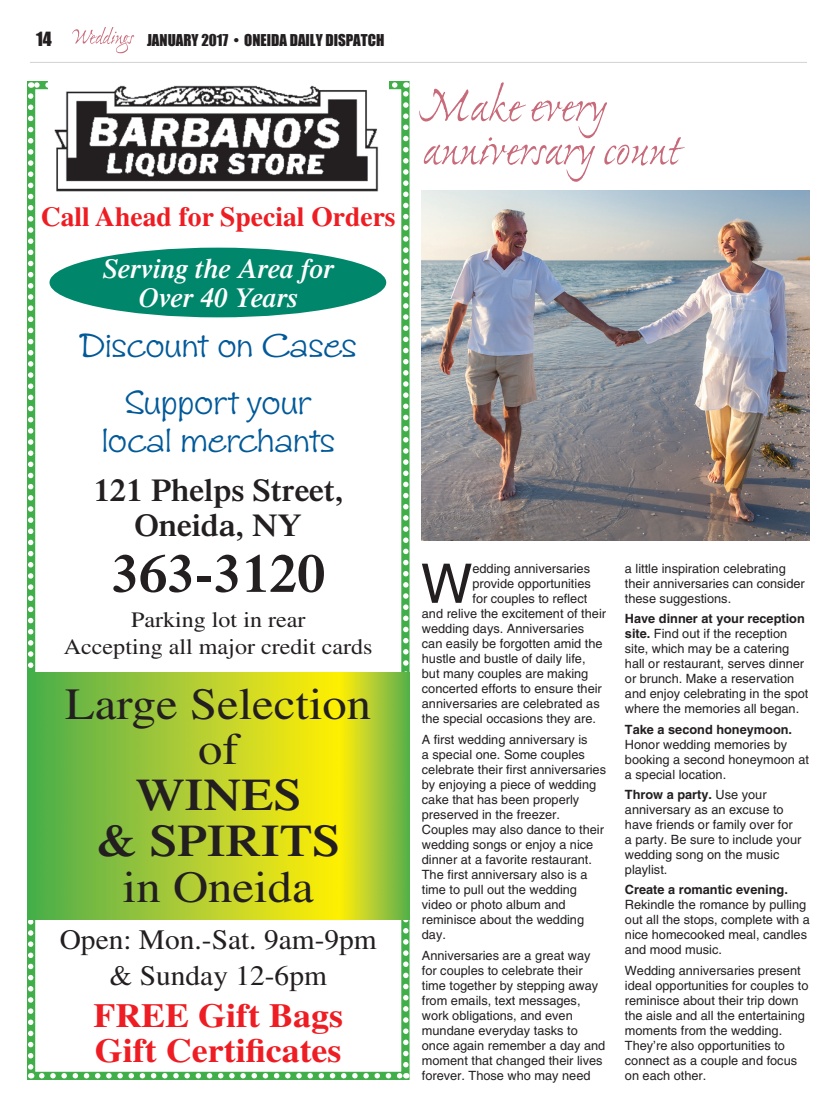
<style>
.page{position:relative;width:837px;height:1107px;background:#fff}
.page>*{position:absolute;margin:0;border:0;box-sizing:border-box;transform-origin:0 0}
.t1{font:54.6px "Helvetica";color:#231f20}
.t2{font:600 53.55px "Times";color:#231f20;scale:1.04 1}
.t3{font:51px/43.5px "Ex Ponto MM 290";letter-spacing:-.025em;color:#c96a7a}
.t4{font:44.7px/45.8px "Times";color:#231f20;text-align:center;scale:1.09 1}
.t5{font:600 44.7px/45.8px "Times";color:#231f20;text-align:center;scale:1.09 1}
.t6{font:34.65px/56.8px "Zipty Do";color:#005999;text-align:center;scale:1.2 1}
.t7{font:700 33.75px/34.5px "Times";color:#ee1d23;scale:1.07 1}
.t8{font:600 31.65px/34.7px "Times";color:#231f20;text-align:center;scale:1.04 1}
.t9{font:28.2px/36.2px "Times";color:#231f20;text-align:center;scale:1.04 1}
.t10{font:700 27.6px "Times";color:#ee1d23}
.t11{font:italic 600 27.3px/28.5px "Times";color:#fff;text-align:center}
.t12{font:22.05px/27.3px "Times";color:#231f20;text-align:center;scale:1.09 1}
.t13{font:18px "Impact";color:#231f20}
.t14{font:15px "Impact";color:#231f20}
.t15{font:12.75px/15px "Helvetica";color:#231f20}
.t16{font:700 12.75px "Helvetica";color:#231f20}
.s1{font-weight:700}
</style>
<div class="page">
<hr style="left:30px;top:62px;width:777px;height:1px;background:#d1d2d4">
<svg style="left:72px;top:27px;width:62px;height:26px"></svg>
<img style="left:422px;top:190px;width:387px;height:350px">
<svg style="left:42px;top:1073px;width:358px;height:6px"></svg>
<svg style="left:28px;top:96px;width:5px;height:983px"></svg>
<svg style="left:403px;top:82px;width:6px;height:983px"></svg>
<svg style="left:31px;top:82px;width:364px;height:6px"></svg>
<div style="left:50px;top:248px;width:336px;height:69px;background:#00876b;border-radius:50%"></div>
<img style="left:27px;top:673px;width:383px;height:247px">
<div style="left:48px;top:81px;width:340px;height:116px;background:#fff"></div>
<img style="left:54px;top:85px;width:325px;height:107px">
<div style="left:371px;top:81px;width:13px;height:35px;background:#fff"></div>
<h3 class="t13" style="left:36px;top:27px;width:17px">14</h3>
<p class="t14" style="left:147px;top:31px;width:239px">JANUARY 2017 • ONEIDA DAILY DISPATCH</p>
<h3 class="t10" style="left:41px;top:200px;width:356px">Call Ahead for Special Orders</h3>
<h3 class="t11" style="left:103px;top:254px;width:233px">Serving the Area for<br>Over 40 Years</h3>
<h3 class="t6" style="left:80px;top:318px;width:232px">Discount on Cases<br>Support your</h3>
<h3 class="t6" style="left:102px;top:412px;width:196px">local merchants</h3>
<h3 class="t8" style="left:93px;top:473px;width:242px">121 Phelps Street,<br>Oneida, NY</h3>
<h2 class="t2" style="left:111px;top:542px;width:207px">363-3120</h2>
<h3 class="t12" style="left:64px;top:606px;width:285px">Parking lot in rear<br>Accepting all major credit cards</h3>
<h3 class="t4" style="left:65px;top:681px;width:282px">Large Selection of</h3>
<h3 class="t5" style="left:97px;top:771px;width:224px">WINES<br>&amp; SPIRITS</h3>
<h3 class="t4" style="left:123px;top:864px;width:176px">in Oneida</h3>
<h3 class="t9" style="left:60px;top:921px;width:306px">Open: Mon.-Sat. 9am-9pm &amp; Sunday 12-6pm</h3>
<h3 class="t7" style="left:93px;top:998px;width:235px">FREE Gift Bags<br>Gift Certificates</h3>
<h3 class="t3" style="left:422px;top:90px;width:260px">Make every anniversary count</h3>
<h1 class="t1" style="left:421px;top:552px;width:53px">W</h1>
<p class="t15" style="left:472px;top:561px;width:119px">edding anniversaries</p>
<p class="t15" style="left:472px;top:576px;width:120px">provide opportunities</p>
<p class="t15" style="left:472px;top:591px;width:116px">for couples to reflect</p>
<p class="t15" style="left:422px;top:606px;width:186px">and relive the excitement of their</p>
<p class="t15" style="left:422px;top:621px;width:164px">wedding days. Anniversaries</p>
<p class="t15" style="left:422px;top:636px;width:182px">can easily be forgotten amid the</p>
<p class="t15" style="left:422px;top:651px;width:165px">hustle and bustle of daily life,</p>
<p class="t15" style="left:422px;top:666px;width:168px">but many couples are making</p>
<p class="t15" style="left:422px;top:681px;width:182px">concerted efforts to ensure their</p>
<p class="t15" style="left:422px;top:696px;width:179px">anniversaries are celebrated as</p>
<p class="t15" style="left:422px;top:711px;width:176px">the special occasions they are.</p>
<p class="t15" style="left:422px;top:732px;width:186px">A first wedding anniversary is<br>a special one. Some couples celebrate their first anniversaries by enjoying a piece of wedding cake that has been properly preserved in the freezer.<br>Couples may also dance to their wedding songs or enjoy a nice dinner at a favorite restaurant.<br>The first anniversary also is a time to pull out the wedding video or photo album and reminisce about the wedding day.</p>
<p class="t15" style="left:422px;top:948px;width:185px">Anniversaries are a great way for couples to celebrate their time together by stepping away from emails, text messages, work obligations, and even mundane everyday tasks to once again remember a day and moment that changed their lives forever. Those who may need</p>
<p class="t15" style="left:625px;top:561px;width:181px">a little inspiration celebrating their anniversaries can consider these suggestions.</p>
<p class="t15" style="left:625px;top:611px;width:185px"><span class="s1">Have dinner at your reception site.</span> Find out if the reception site, which may be a catering hall or restaurant, serves dinner or brunch. Make a reservation and enjoy celebrating in the spot where the memories all began.</p>
<p class="t16" style="left:625px;top:721px;width:169px">Take a second honeymoon.</p>
<p class="t15" style="left:625px;top:737px;width:186px">Honor wedding memories by booking a second honeymoon at a special location.</p>
<p class="t15" style="left:625px;top:787px;width:178px"><span class="s1">Throw a party.</span> Use your anniversary as an excuse to have friends or family over for a party. Be sure to include your wedding song on the music playlist.</p>
<p class="t16" style="left:625px;top:882px;width:164px">Create a romantic evening.</p>
<p class="t15" style="left:625px;top:897px;width:186px">Rekindle the romance by pulling out all the stops, complete with a nice homecooked meal, candles and mood music.</p>
<p class="t15" style="left:625px;top:963px;width:185px">Wedding anniversaries present ideal opportunities for couples to reminisce about their trip down the aisle and all the entertaining moments from the wedding.<br>They’re also opportunities to connect as a couple and focus on each other.</p>
</div>
